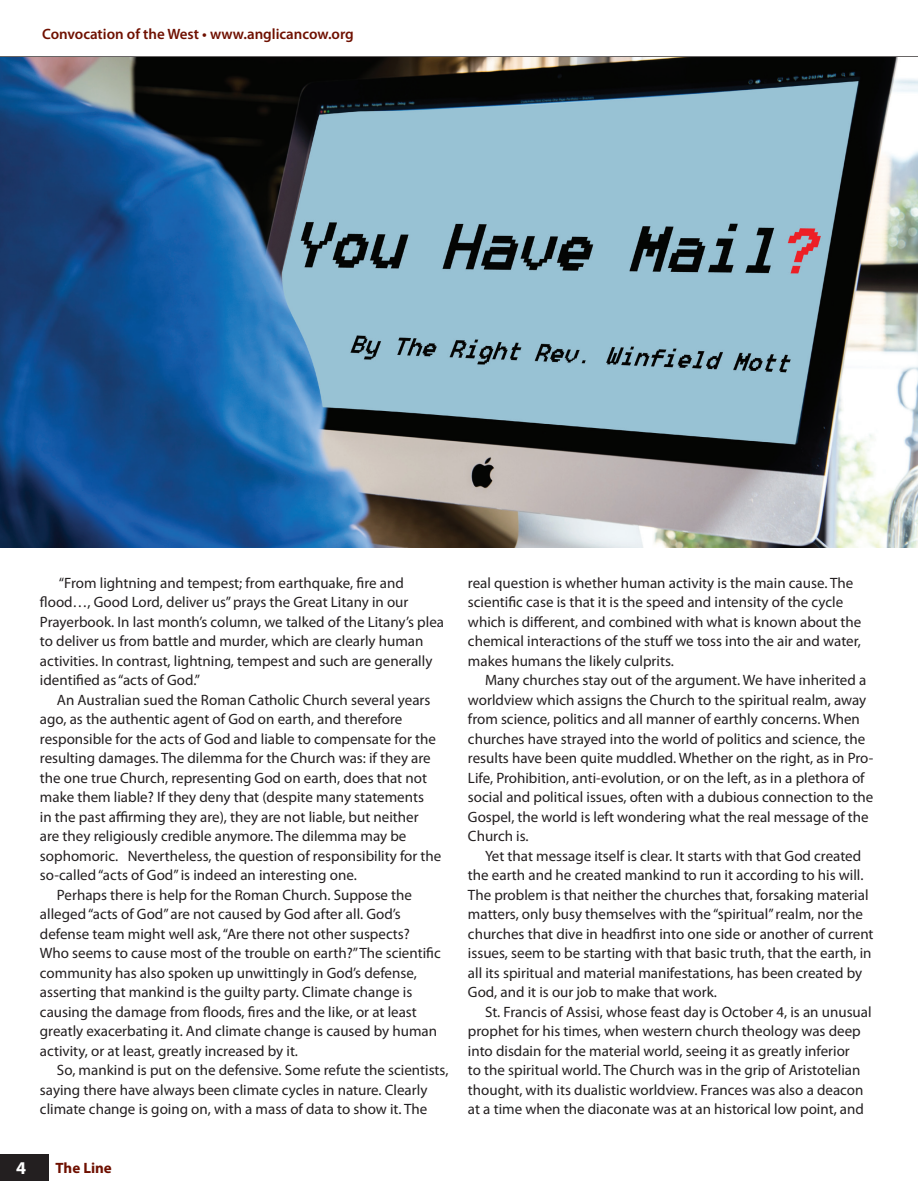
<style>
.page{position:relative;width:918px;height:1188px;background:#fff}
.page>*{position:absolute;margin:0;border:0;box-sizing:border-box;transform-origin:0 0}
.t1{font:700 18px "Myriad Pro";color:#fff}
.t2{font:15px/19.5px "Myriad Pro";color:#231f20}
.t3{font:600 15px "Myriad Pro";color:#6f1000}
.t4{font:700 15px "Myriad Pro";color:#6f1000}
</style>
<div class="page">
<div style="left:0;top:1154px;width:49px;height:27px;background:#231f20"></div>
<svg style="left:0;top:56px;width:918px;height:1px"></svg>
<img style="left:0;top:57px;width:918px;height:491px">
<p class="t3" style="left:42px;top:24px;width:313px">Convocation of the West • www.anglicancow.org</p>
<p class="t2" style="left:40px;top:573px;width:406px;text-indent:19px">“From lightning and tempest; from earthquake, fire and flood…, Good Lord, deliver us” prays the Great Litany in our Prayerbook. In last month’s column, we talked of the Litany’s plea to deliver us from battle and murder, which are clearly human activities. In contrast, lightning, tempest and such are generally identified as “acts of God.”</p>
<p class="t2" style="left:57px;top:690px;width:375px">An Australian sued the Roman Catholic Church several years</p>
<p class="t2" style="left:40px;top:709px;width:364px">ago, as the authentic agent of God on earth, and therefore</p>
<p class="t2" style="left:40px;top:729px;width:397px">responsible for the acts of God and liable to compensate for the</p>
<p class="t2" style="left:40px;top:748px;width:392px">resulting damages. The dilemma for the Church was: if they are</p>
<p class="t2" style="left:40px;top:768px;width:389px">the one true Church, representing God on earth, does that not</p>
<p class="t2" style="left:40px;top:787px;width:385px">make them liable? If they deny that (despite many statements</p>
<p class="t2" style="left:40px;top:807px;width:380px">in the past affirming they are), they are not liable, but neither</p>
<p class="t2" style="left:40px;top:826px;width:368px">are they religiously credible anymore. The dilemma may be</p>
<p class="t2" style="left:40px;top:846px;width:403px">sophomoric. Nevertheless, the question of responsibility for the</p>
<p class="t2" style="left:40px;top:865px;width:318px">so-called “acts of God” is indeed an interesting one.</p>
<p class="t2" style="left:57px;top:885px;width:357px">Perhaps there is help for the Roman Church. Suppose the</p>
<p class="t2" style="left:40px;top:904px;width:362px">alleged “acts of God” are not caused by God after all. God’s</p>
<p class="t2" style="left:40px;top:924px;width:371px">defense team might well ask, “Are there not other suspects?</p>
<p class="t2" style="left:40px;top:943px;width:402px">Who seems to cause most of the trouble on earth?” The scientific</p>
<p class="t2" style="left:40px;top:963px;width:378px">community has also spoken up unwittingly in God’s defense,</p>
<p class="t2" style="left:40px;top:982px;width:374px">asserting that mankind is the guilty party. Climate change is</p>
<p class="t2" style="left:40px;top:1002px;width:378px">causing the damage from floods, fires and the like, or at least</p>
<p class="t2" style="left:40px;top:1021px;width:399px">greatly exacerbating it. And climate change is caused by human</p>
<p class="t2" style="left:40px;top:1041px;width:260px">activity, or at least, greatly increased by it.</p>
<p class="t2" style="left:57px;top:1060px;width:393px">So, mankind is put on the defensive. Some refute the scientists,</p>
<p class="t2" style="left:40px;top:1080px;width:389px">saying there have always been climate cycles in nature. Clearly</p>
<p class="t2" style="left:40px;top:1099px;width:389px">climate change is going on, with a mass of data to show it. The</p>
<p class="t1" style="left:16px;top:1156px;width:11px">4</p>
<p class="t4" style="left:56px;top:1158px;width:58px">The Line</p>
<p class="t2" style="left:468px;top:573px;width:395px">real question is whether human activity is the main cause. The scientific case is that it is the speed and intensity of the cycle which is different, and combined with what is known about the chemical interactions of the stuff we toss into the air and water, makes humans the likely culprits.</p>
<p class="t2" style="left:468px;top:670px;width:407px;text-indent:17px">Many churches stay out of the argument. We have inherited a worldview which assigns the Church to the spiritual realm, away from science, politics and all manner of earthly concerns. When churches have strayed into the world of politics and science, the results have been quite muddled. Whether on the right, as in Pro-Life, Prohibition, anti-evolution, or on the left, as in a plethora of social and political issues, often with a dubious connection to the Gospel, the world is left wondering what the real message of the Church is.</p>
<p class="t2" style="left:468px;top:846px;width:407px;text-indent:17px">Yet that message itself is clear. It starts with that God created the earth and he created mankind to run it according to his will.<br>The problem is that neither the churches that, forsaking material matters, only busy themselves with the “spiritual” realm, nor the churches that dive in headfirst into one side or another of current issues, seem to be starting with that basic truth, that the earth, in all its spiritual and material manifestations, has been created by God, and it is our job to make that work.</p>
<p class="t2" style="left:468px;top:1002px;width:405px;text-indent:17px">St. Francis of Assisi, whose feast day is October 4, is an unusual prophet for his times, when western church theology was deep into disdain for the material world, seeing it as greatly inferior<br>to the spiritual world. The Church was in the grip of Aristotelian thought, with its dualistic worldview. Frances was also a deacon at a time when the diaconate was at an historical low point, and</p>
</div>
